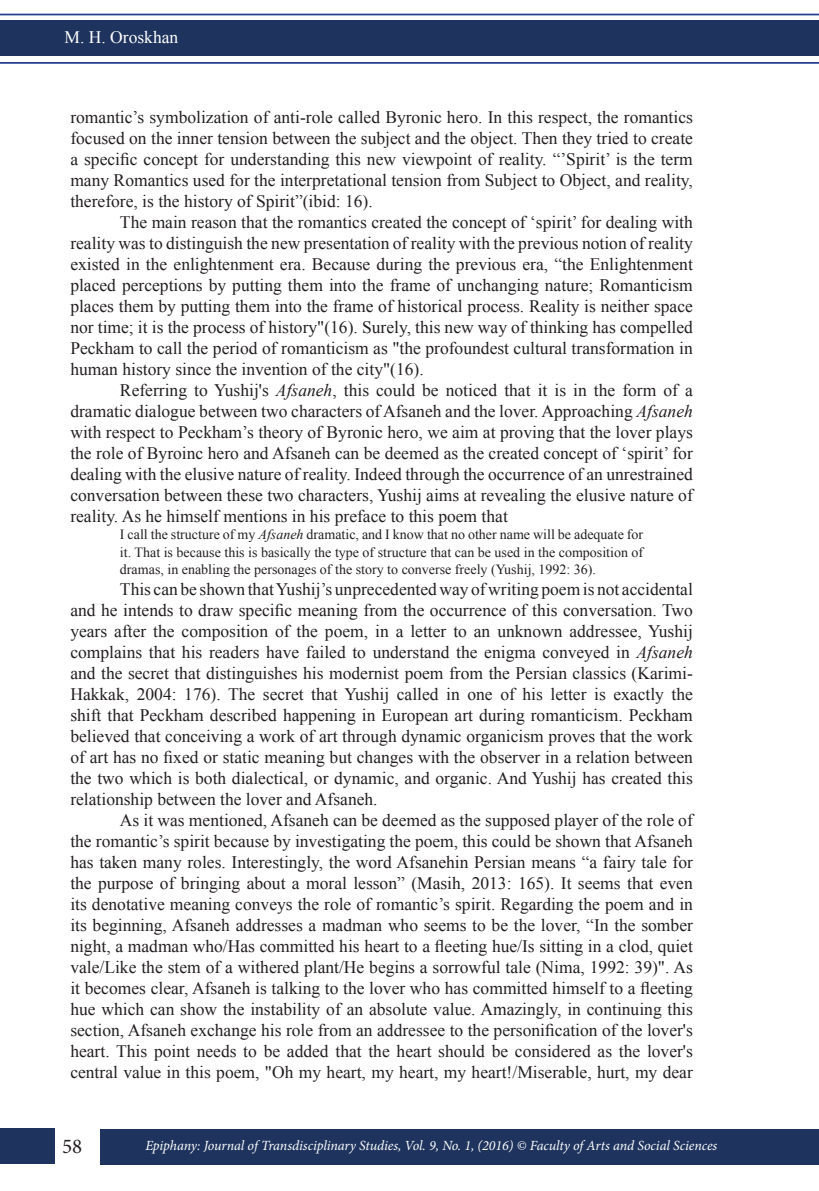
<style>
.page{position:relative;width:819px;height:1191px;background:#fff}
.page>*{position:absolute;margin:0;border:0;box-sizing:border-box;transform-origin:0 0}
.t1{font:21px "Minion Pro";color:#231f20}
.main_text{font:17.5px/21px "Times New Roman";color:#231f20;text-align:justify}
.t2{font:17.5px "Times New Roman";color:#fff}
.indents{font:14px/17.5px "Times New Roman";color:#231f20;text-align:justify}
.t3{font:italic 14px "Minion Pro";letter-spacing:-.01em;color:#fff}
.s1{font-style:italic}
</style>
<div class="page">
<div style="left:0;top:21px;width:819px;height:35px;background:#1e335d"></div>
<div style="left:100px;top:1128px;width:719px;height:36px;background:#1e335d"></div>
<div style="left:0;top:1128px;width:54px;height:35px;background:#1e335d"></div>
<hr style="left:0;top:14px;width:819px;height:1px;background:#253f8e">
<hr style="left:0;top:62px;width:819px;height:2px;background:#253f8e">
<p class="t2" style="left:64px;top:26px;width:115px">M. H. Oroskhan</p>
<p class="main_text" style="left:70px;top:106px;width:624px">romantic’s symbolization of anti-role called Byronic hero. In this respect, the romantics focused on the inner tension between the subject and the object. Then they tried to create a specific concept for understanding this new viewpoint of reality. “’Spirit’ is the term many Romantics used for the interpretational tension from Subject to Object, and reality, therefore, is the history of Spirit”(ibid: 16).</p>
<p class="main_text" style="left:70px;top:211px;width:624px;text-indent:50px">The main reason that the romantics created the concept of ‘spirit’ for dealing with reality was to distinguish the new presentation of reality with the previous notion of reality existed in the enlightenment era. Because during the previous era, “the Enlightenment placed perceptions by putting them into the frame of unchanging nature; Romanticism places them by putting them into the frame of historical process. Reality is neither space nor time; it is the process of history"(16). Surely, this new way of thinking has compelled Peckham to call the period of romanticism as "the profoundest cultural transformation in human history since the invention of the city"(16).</p>
<p class="main_text" style="left:70px;top:379px;width:624px;text-indent:50px">Referring to Yushij's <span class="s1">Afsaneh</span>, this could be noticed that it is in the form of a dramatic dialogue between two characters of Afsaneh and the lover. Approaching <span class="s1">Afsaneh </span>with respect to Peckham’s theory of Byronic hero, we aim at proving that the lover plays the role of Byroinc hero and Afsaneh can be deemed as the created concept of ‘spirit’ for dealing with the elusive nature of reality. Indeed through the occurrence of an unrestrained conversation between these two characters, Yushij aims at revealing the elusive nature of reality. As he himself mentions in his preface to this poem that</p>
<p class="indents" style="left:120px;top:525px;width:524px">I call the structure of my <span class="s1">Afsaneh</span> dramatic, and I know that no other name will be adequate for it. That is because this is basically the type of structure that can be used in the composition of dramas, in enabling the personages of the story to converse freely (Yushij, 1992: 36).</p>
<p class="main_text" style="left:70px;top:578px;width:624px;text-indent:50px">This can be shown that Yushij’s unprecedented way of writing poem is not accidental and he intends to draw specific meaning from the occurrence of this conversation. Two years after the composition of the poem, in a letter to an unknown addressee, Yushij complains that his readers have failed to understand the enigma conveyed in <span class="s1">Afsaneh </span>and the secret that distinguishes his modernist poem from the Persian classics (Karimi-Hakkak, 2004: 176). The secret that Yushij called in one of his letter is exactly the shift that Peckham described happening in European art during romanticism. Peckham believed that conceiving a work of art through dynamic organicism proves that the work of art has no fixed or static meaning but changes with the observer in a relation between the two which is both dialectical, or dynamic, and organic. And Yushij has created this relationship between the lover and Afsaneh.</p>
<p class="main_text" style="left:70px;top:809px;width:624px;text-indent:50px">As it was mentioned, Afsaneh can be deemed as the supposed player of the role of the romantic’s spirit because by investigating the poem, this could be shown that Afsaneh has taken many roles. Interestingly, the word Afsanehin Persian means “a fairy tale for the purpose of bringing about a moral lesson” (Masih, 2013: 165). It seems that even its denotative meaning conveys the role of romantic’s spirit. Regarding the poem and in its beginning, Afsaneh addresses a madman who seems to be the lover, “In the somber night, a madman who/Has committed his heart to a fleeting hue/Is sitting in a clod, quiet vale/Like the stem of a withered plant/He begins a sorrowful tale (Nima, 1992: 39)". As it becomes clear, Afsaneh is talking to the lover who has committed himself to a fleeting hue which can show the instability of an absolute value. Amazingly, in continuing this section, Afsaneh exchange his role from an addressee to the personification of the lover's heart. This point needs to be added that the heart should be considered as the lover's central value in this poem, "Oh my heart, my heart, my heart!/Miserable, hurt, my dear</p>
<p class="t1" style="left:62px;top:1132px;width:22px">58</p>
<p class="t3" style="left:145px;top:1136px;width:573px">Epiphany: Journal of Transdisciplinary Studies, Vol. 9, No. 1, (2016) © Faculty of Arts and Social Sciences</p>
</div>
